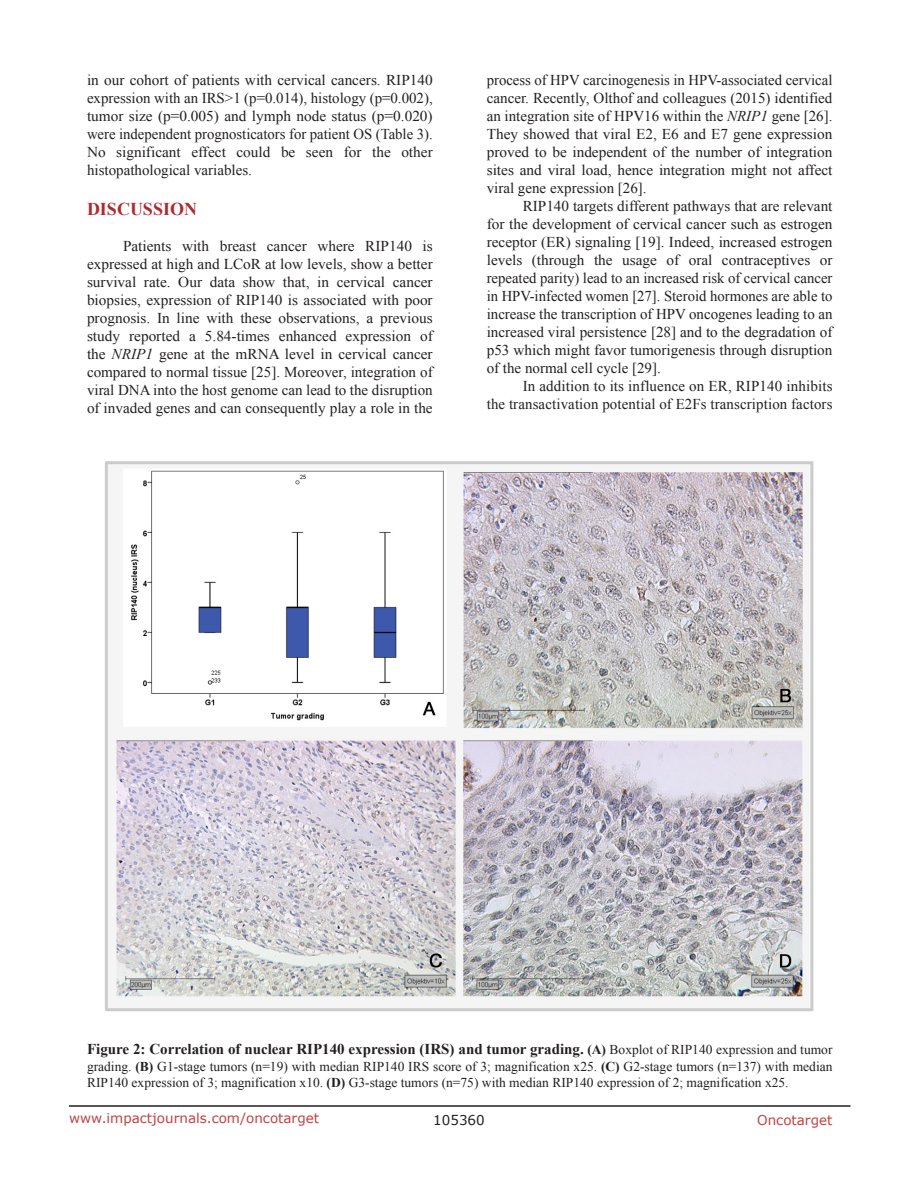
<style>
.page{position:relative;width:918px;height:1188px;background:#fff}
.page>*{position:absolute;margin:0;border:0;box-sizing:border-box;transform-origin:0 0}
.Heading{font:700 18px "Times New Roman";color:#ac2b31}
.BodyText{font:15px/18px "Times New Roman";color:#231f20;text-align:justify}
.figuretext{font:700 15px "Times New Roman";color:#231f20}
.figuretext-2{font:13.5px/16.2px "Times New Roman";color:#231f20}
.t1{font:13.5px "Verdana";color:#c24141}
.t2{font:13.5px "Verdana";color:#231f20}
.s1{font-style:italic}
.s2{font-size:13.5px}
.s3{font-weight:400;font-size:13.5px}
.s4{font-weight:700}
</style>
<div class="page">
<hr style="left:69px;top:1105px;width:781px;height:2px;background:#231f20">
<img style="left:105px;top:461px;width:709px;height:551px">
<p class="BodyText" style="left:87px;top:71px;width:347px">in our cohort of patients with cervical cancers. RIP140 expression with an IRS&gt;1 (p=0.014), histology (p=0.002), tumor size (p=0.005) and lymph node status (p=0.020) were independent prognosticators for patient OS (Table 3).<br>No significant effect could be seen for the other histopathological variables.</p>
<p class="Heading" style="left:87px;top:197px;width:112px">DISCUSSION</p>
<p class="BodyText" style="left:87px;top:237px;width:347px;text-indent:36px">Patients with breast cancer where RIP140 is expressed at high and LCoR at low levels, show a better survival rate. Our data show that, in cervical cancer biopsies, expression of RIP140 is associated with poor prognosis. In line with these observations, a previous study reported a 5.84-times enhanced expression of the <span class="s1">NRIP1</span> gene at the mRNA level in cervical cancer compared to normal tissue [25]. Moreover, integration of viral DNA into the host genome can lead to the disruption of invaded genes and can consequently play a role in the</p>
<p class="BodyText" style="left:487px;top:71px;width:347px">process of HPV carcinogenesis in HPV-associated cervical cancer. Recently, Olthof and colleagues (2015) identified an integration site of HPV16 within the <span class="s1">NRIP1</span> gene [26].<br>They showed that viral E2, E6 and E7 gene expression proved to be independent of the number of integration sites and viral load, hence integration might not affect viral gene expression [26].</p>
<p class="BodyText" style="left:487px;top:197px;width:347px;text-indent:36px">RIP140 targets different pathways that are relevant for the development of cervical cancer such as estrogen receptor (ER) signaling [19]. Indeed, increased estrogen levels (through the usage of oral contraceptives or repeated parity) lead to an increased risk of cervical cancer in HPV-infected women [27]. Steroid hormones are able to increase the transcription of HPV oncogenes leading to an increased viral persistence [28] and to the degradation of p53 which might favor tumorigenesis through disruption of the normal cell cycle [29].</p>
<p class="BodyText" style="left:487px;top:377px;width:347px;text-align:right">In addition to its influence on ER, RIP140 inhibits<br>the transactivation potential of E2Fs transcription factors</p>
<p class="figuretext" style="left:87px;top:1039px;width:747px">Figure 2: Correlation of nuclear RIP140 expression (IRS) and tumor grading. <span class="s2">(A)</span> <span class="s3">Boxplot of RIP140 expression and tumor</span></p>
<p class="figuretext-2" style="left:87px;top:1058px;width:747px">grading. <span class="s4">(B)</span> G1-stage tumors (n=19) with median RIP140 IRS score of 3; magnification x25. <span class="s4">(C)</span> G2-stage tumors (n=137) with median<br>RIP140 expression of 3; magnification x10. <span class="s4">(D)</span> G3-stage tumors (n=75) with median RIP140 expression of 2; magnification x25.</p>
<p class="t1" style="left:69px;top:1109px;width:252px">www.impactjournals.com/oncotarget</p>
<p class="t2" style="left:433px;top:1111px;width:53px">105360</p>
<p class="t1" style="left:757px;top:1111px;width:77px">Oncotarget</p>
</div>
